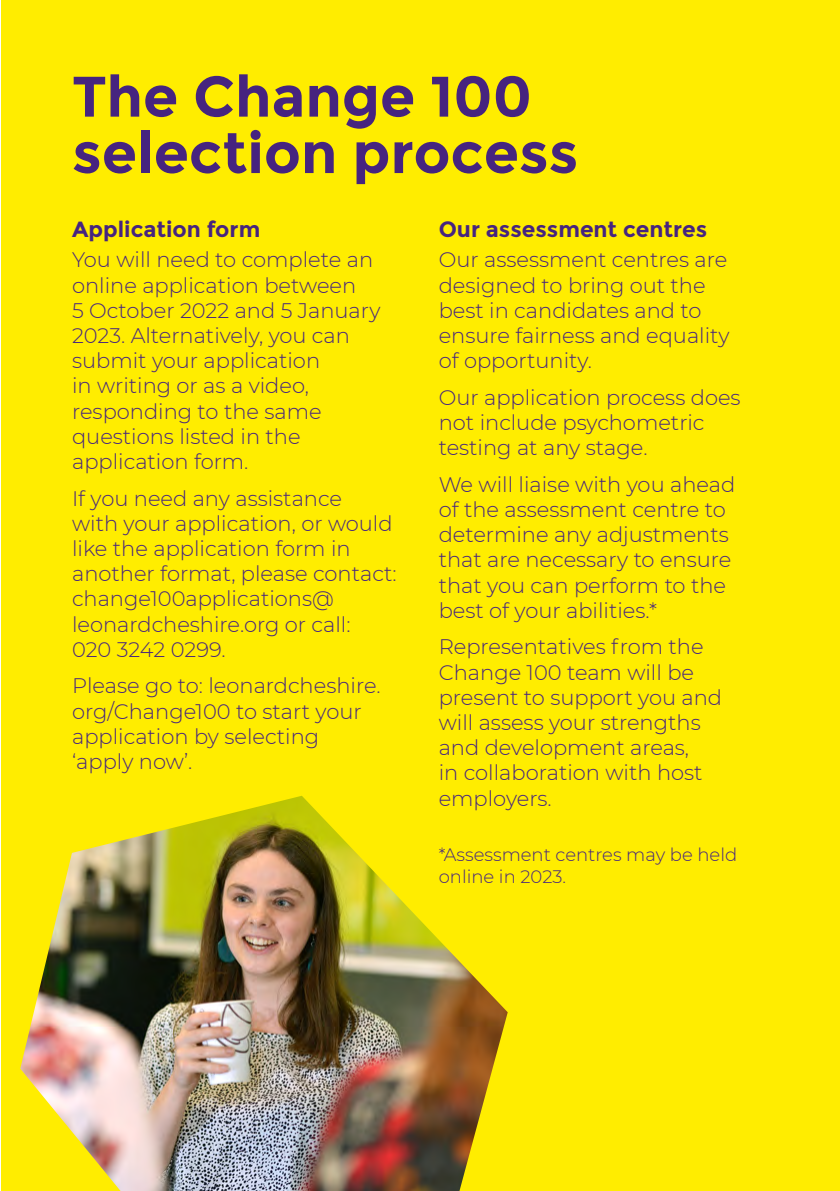
<style>
.page{position:relative;width:840px;height:1191px;background:#fff}
.page>*{position:absolute;margin:0;border:0;box-sizing:border-box;transform-origin:0 0}
.Sub_heads{font:700 57px/56.4px "Montserrat";color:#46247f}
.Bold_text_heading{font:700 22px "Montserrat";color:#46247f}
.Body_copy{font:300 21px/25.2px "Montserrat";color:#46247f}
.Body_copy_last_para{font:300 21px/25.2px "Montserrat";color:#46247f}
.Small_Print{font:300 18px/21.6px "Montserrat";color:#46247f}
</style>
<div class="page">
<div style="left:1px;top:0;width:838px;height:1191px;background:#ffed00"></div>
<img style="left:20px;top:796px;width:487px;height:395px">
<h3 class="Sub_heads" style="left:72px;top:69px;width:507px">The Change 100 selection process</h3>
<h4 class="Bold_text_heading" style="left:72px;top:216px;width:190px">Application form</h4>
<p class="Body_copy" style="left:72px;top:247px;width:310px">You will need to complete an online application between<br>5 October 2022 and 5 January<br>2023. Alternatively, you can submit your application<br>in writing or as a video, responding to the same questions listed in the application form.</p>
<p class="Body_copy" style="left:72px;top:485px;width:326px">If you need any assistance<br>with your application, or would like the application form in another format, please contact: change100applications@ leonardcheshire.org or call:<br>020 3242 0299.</p>
<p class="Body_copy" style="left:72px;top:672px;width:310px">Please go to: leonardcheshire. org/Change100 to start your application by selecting ‘apply now’.</p>
<h4 class="Bold_text_heading" style="left:438px;top:216px;width:270px">Our assessment centres</h4>
<p class="Body_copy" style="left:438px;top:247px;width:292px">Our assessment centres are designed to bring out the best in candidates and to ensure fairness and equality of opportunity.</p>
<p class="Body_copy" style="left:438px;top:384px;width:303px">Our application process does not include psychometric testing at any stage.</p>
<p class="Body_copy" style="left:438px;top:471px;width:298px">We will liaise with you ahead of the assessment centre to determine any adjustments that are necessary to ensure that you can perform to the best of your abilities.*</p>
<p class="Body_copy_last_para" style="left:438px;top:633px;width:285px">Representatives from the<br>Change 100 team will be present to support you and will assess your strengths and development areas,<br>in collaboration with host employers.</p>
<p class="Small_Print" style="left:438px;top:843px;width:300px">*Assessment centres may be held online in 2023.</p>
</div>
